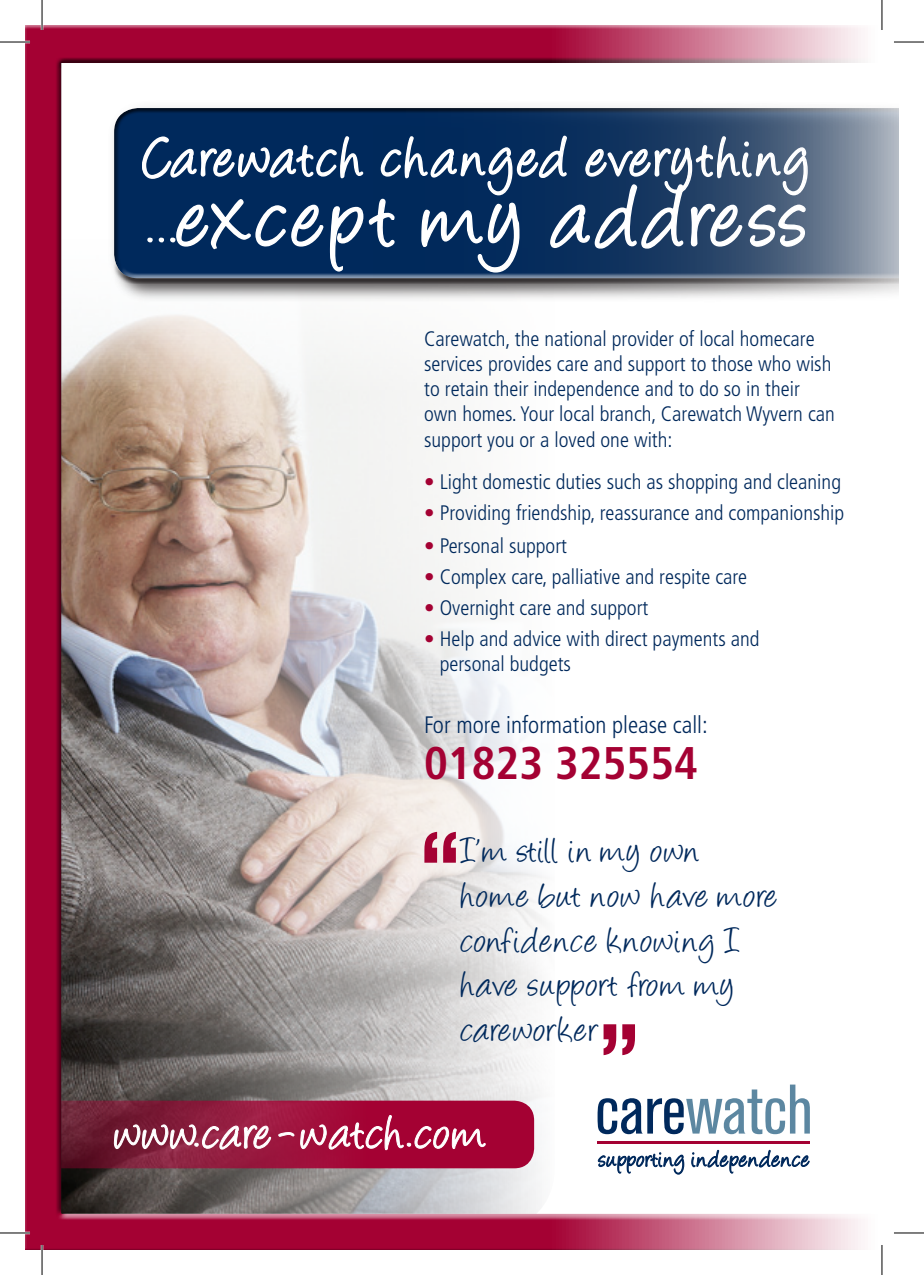
<style>
.page{position:relative;width:924px;height:1275px;background:#fff}
.page>*{position:absolute;margin:0;border:0;box-sizing:border-box;transform-origin:0 0}
.t1{font:100.4px "Angelina";letter-spacing:.055em;color:#fff}
.t2{font:700 condensed 96.2px "Helvetica Neue";color:#a40133}
.t3{font:65.2px "Angelina";letter-spacing:.055em;color:#fff}
.t4{font:55px "Angelina";letter-spacing:.02em;color:#fff}
.t5{font:700 condensed 45.8px "Frutiger";color:#a40133}
.t6{font:40.6px/44.6px "Angelina";letter-spacing:.04em;color:#00295c}
.t7{font:300 condensed 23.8px "Frutiger";color:#00295c}
.t8{font:300 condensed 21px/25.2px "Frutiger";color:#00295c}
.s1{font-size:61.4px}
.s2{color:#a40133}
</style>
<div class="page">
<div style="left:25px;top:25px;width:873px;height:1225px;background:#231f20;opacity:.75"></div>
<hr style="left:0;top:41px;width:30px;height:2px;background:#fff">
<hr style="left:893px;top:41px;width:30px;height:2px;background:#fff">
<hr style="left:0;top:1231px;width:30px;height:3px;background:#fff">
<hr style="left:893px;top:1231px;width:30px;height:3px;background:#fff">
<hr style="left:41px;top:0;width:2px;height:30px;background:#fff">
<hr style="left:41px;top:1245px;width:2px;height:30px;background:#fff">
<hr style="left:880px;top:0;width:2px;height:30px;background:#fff">
<hr style="left:880px;top:1245px;width:2px;height:30px;background:#fff">
<hr style="left:0;top:42px;width:30px;height:1px;background:#000">
<hr style="left:893px;top:42px;width:30px;height:1px;background:#000">
<hr style="left:0;top:1232px;width:30px;height:1px;background:#000">
<hr style="left:893px;top:1232px;width:30px;height:1px;background:#000">
<hr style="left:42px;top:0;width:1px;height:30px;background:#000">
<hr style="left:42px;top:1245px;width:1px;height:30px;background:#000">
<hr style="left:881px;top:0;width:1px;height:30px;background:#000">
<hr style="left:881px;top:1245px;width:1px;height:30px;background:#000">
<p class="t3" style="left:144px;top:130px;width:665px">Carewatch changed everything</p>
<p class="t1" style="left:144px;top:176px;width:663px"><span class="s1">...</span>except my address</p>
<p class="t8" style="left:424px;top:326px;width:412px">Carewatch, the national provider of local homecare services provides care and support to those who wish to retain their independence and to do so in their own homes. Your local branch, Carewatch Wyvern can support you or a loved one with:</p>
<p class="t8" style="left:424px;top:469px;width:418px"><span class="s2">•</span> Light domestic duties such as shopping and cleaning</p>
<p class="t8" style="left:424px;top:500px;width:421px"><span class="s2">•</span> Providing friendship, reassurance and companionship</p>
<p class="t8" style="left:424px;top:534px;width:144px"><span class="s2">•</span> Personal support</p>
<p class="t8" style="left:424px;top:565px;width:324px"><span class="s2">•</span> Complex care, palliative and respite care</p>
<p class="t8" style="left:424px;top:595px;width:226px"><span class="s2">•</span> Overnight care and support</p>
<p class="t8" style="left:439px;top:626px;width:321px;text-indent:-16px"><span class="s2">•</span> Help and advice with direct payments and personal budgets</p>
<p class="t7" style="left:424px;top:711px;width:285px">For more information please call:</p>
<p class="t5" style="left:424px;top:735px;width:275px">01823 325554</p>
<p class="t2" style="left:417px;top:808px;width:46px">“</p>
<p class="t6" style="left:461px;top:833px;width:317px">I’m still in my own<br>home but now have more confidence knowing I have support from my careworker</p>
<p class="t2" style="left:641px;top:1079px;width:46px;rotate:-180deg">“</p>
<p class="t4" style="left:115px;top:1110px;width:372px">www.care-watch.com</p>
</div>
